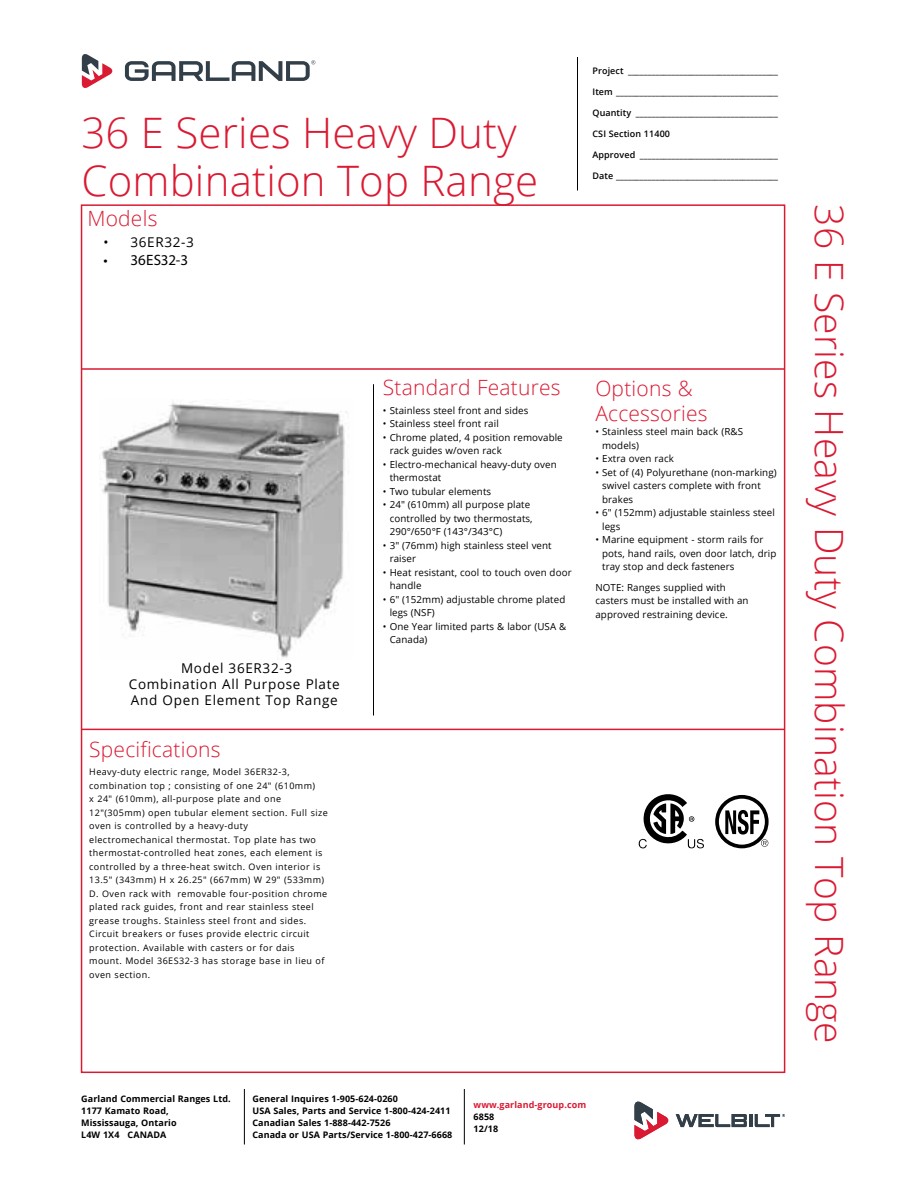
<style>
.page{position:relative;width:918px;height:1188px;background:#fff}
.page>*{position:absolute;margin:0;border:0;box-sizing:border-box;transform-origin:0 0}
.Header_-_Main{font:300 42px "Open Sans";letter-spacing:.005em;color:#da1a32}
.Side_Headers{font:300 39px "Open Sans";letter-spacing:.005em;color:#da1a32}
.Header_-_Specs{font:300 21px "Open Sans";letter-spacing:.01em;color:#da1a32}
.t1{font:15px "Myriad Pro";letter-spacing:.005em;color:#000}
.Model_Number{font:13.5px/16.2px "Open Sans";letter-spacing:.05em;color:#000}
.Standard_Features_w{font:9.75px/13.5px "Open Sans";letter-spacing:.01em;color:#000}
.Specifications{font:9px/13.5px "Open Sans";letter-spacing:.05em;color:#000}
.t2{font:600 9px "Open Sans";letter-spacing:.01em;color:#000}
.Bottom_Signoff{font:700 9px/12px "Open Sans";letter-spacing:.01em;color:#000}
.Bottom_Signoff-2{font:700 9px "Open Sans";letter-spacing:.01em;color:#da1a32}
</style>
<div class="page">
<hr style="left:577px;top:57px;width:1px;height:133px;background:#000">
<svg style="left:82px;top:54px;width:31px;height:34px"></svg>
<svg style="left:125px;top:60px;width:190px;height:21px"></svg>
<hr style="left:464px;top:1089px;width:1px;height:55px;background:#000">
<hr style="left:244px;top:1089px;width:1px;height:55px;background:#000">
<svg style="left:676px;top:1114px;width:109px;height:13px"></svg>
<svg style="left:634px;top:1102px;width:35px;height:37px"></svg>
<hr style="left:373px;top:384px;width:1px;height:331px;background:#000">
<hr style="left:81px;top:368px;width:703px;height:2px;background:#da1a32">
<hr style="left:82px;top:729px;width:702px;height:1px;background:#da1a32">
<img style="left:99px;top:402px;width:248px;height:256px">
<svg style="left:639px;top:794px;width:65px;height:54px"></svg>
<div style="left:715px;top:795px;width:54px;height:53px;border:4px solid #000;border-radius:50%"></div>
<svg style="left:725px;top:810px;width:43px;height:37px"></svg>
<p class="t2" style="left:592px;top:64px;width:187px">Project ______________________________________</p>
<p class="t2" style="left:592px;top:85px;width:187px">Item _________________________________________</p>
<p class="t2" style="left:592px;top:106px;width:187px">Quantity ____________________________________</p>
<p class="t2" style="left:592px;top:127px;width:79px">CSI Section 11400</p>
<p class="t2" style="left:592px;top:148px;width:187px">Approved ___________________________________</p>
<p class="t2" style="left:592px;top:169px;width:187px">Date _________________________________________</p>
<p class="Header_-_Main" style="left:81px;top:104px;width:437px">36 E Series Heavy Duty</p>
<p class="Header_-_Main" style="left:81px;top:152px;width:458px">Combination Top Range</p>
<p class="Header_-_Specs" style="left:87px;top:204px;width:72px">Models</p>
<p class="Side_Headers" style="left:856px;top:204px;width:841px;rotate:90deg">36 E Series Heavy Duty Combination Top Range</p>
<p class="Model_Number" style="left:104px;top:234px;width:92px">• 36ER32-3</p>
<p class="t1" style="left:104px;top:251px;width:86px">• 36ES32-3</p>
<p class="Header_-_Specs" style="left:383px;top:373px;width:179px">Standard Features</p>
<p class="Standard_Features_w" style="left:383px;top:403px;width:147px">• Stainless steel front and sides</p>
<p class="Standard_Features_w" style="left:383px;top:417px;width:117px">• Stainless steel front rail</p>
<p class="Standard_Features_w" style="left:390px;top:430px;width:175px;text-indent:-7px">• Chrome plated, 4 position removable rack guides w/oven rack</p>
<p class="Standard_Features_w" style="left:390px;top:457px;width:169px;text-indent:-7px">• Electro‑mechanical heavy‑duty oven thermostat</p>
<p class="Standard_Features_w" style="left:383px;top:484px;width:110px">• Two tubular elements</p>
<p class="Standard_Features_w" style="left:390px;top:498px;width:145px;text-indent:-7px">• 24" (610mm) all purpose plate controlled by two thermostats,<br>290°/650°F (143°/343°C)</p>
<p class="Standard_Features_w" style="left:390px;top:538px;width:164px;text-indent:-7px">• 3" (76mm) high stainless steel vent raiser</p>
<p class="Standard_Features_w" style="left:390px;top:565px;width:183px;text-indent:-7px">• Heat resistant, cool to touch oven door handle</p>
<p class="Standard_Features_w" style="left:390px;top:592px;width:177px;text-indent:-7px">• 6" (152mm) adjustable chrome plated legs (NSF)</p>
<p class="Standard_Features_w" style="left:390px;top:619px;width:178px;text-indent:-7px">• One Year limited parts &amp; labor (USA &amp;<br>Canada)</p>
<p class="Header_-_Specs" style="left:595px;top:374px;width:99px">Options &amp;</p>
<p class="Header_-_Specs" style="left:595px;top:399px;width:114px">Accessories</p>
<p class="Standard_Features_w" style="left:602px;top:425px;width:142px;text-indent:-7px">• Stainless steel main back (R&amp;S models)</p>
<p class="Standard_Features_w" style="left:595px;top:452px;width:80px">• Extra oven rack</p>
<p class="Standard_Features_w" style="left:602px;top:465px;width:176px;text-indent:-7px">• Set of (4) Polyurethane (non-marking) swivel casters complete with front brakes</p>
<p class="Standard_Features_w" style="left:602px;top:506px;width:174px;text-indent:-7px">• 6" (152mm) adjustable stainless steel legs</p>
<p class="Standard_Features_w" style="left:602px;top:533px;width:176px;text-indent:-7px">• Marine equipment - storm rails for pots, hand rails, oven door latch, drip tray stop and deck fasteners</p>
<p class="Standard_Features_w" style="left:595px;top:580px;width:155px">NOTE: Ranges supplied with casters must be installed with an approved restraining device.</p>
<p class="Model_Number" style="left:181px;top:659px;width:113px">Model 36ER32-3</p>
<p class="Model_Number" style="left:129px;top:676px;width:212px">Combination All Purpose Plate<br>And Open Element Top Range</p>
<p class="Header_-_Specs" style="left:89px;top:735px;width:133px">Specifications</p>
<p class="Specifications" style="left:89px;top:765px;width:240px">Heavy‑duty electric range, Model 36ER32‑3, combination top ; consisting of one 24" (610mm)<br>x 24" (610mm), all-purpose plate and one 12"(305mm) open tubular element section. Full size oven is controlled by a heavy‑duty electromechanical thermostat. Top plate has two thermostat-controlled heat zones, each element is controlled by a three-heat switch. Oven interior is 13.5" (343mm) H x 26.25" (667mm) W 29" (533mm)<br>D. Oven rack with removable four-position chrome plated rack guides, front and rear stainless steel grease troughs. Stainless steel front and sides.<br>Circuit breakers or fuses provide electric circuit protection. Available with casters or for dais mount. Model 36ES32-3 has storage base in lieu of oven section.</p>
<p class="Bottom_Signoff" style="left:81px;top:1092px;width:151px">Garland Commercial Ranges Ltd.</p>
<p class="Bottom_Signoff" style="left:81px;top:1104px;width:97px">1177 Kamato Road,<br>Mississauga, Ontario<br>L4W 1X4 CANADA</p>
<p class="Bottom_Signoff" style="left:252px;top:1092px;width:147px">General Inquires 1-905-624-0260</p>
<p class="Bottom_Signoff" style="left:252px;top:1104px;width:201px">USA Sales, Parts and Service 1-800-424-2411<br>Canadian Sales 1-888-442-7526<br>Canada or USA Parts/Service 1-800-427-6668</p>
<p class="Bottom_Signoff-2" style="left:474px;top:1099px;width:114px">www.garland-group.com</p>
<p class="Bottom_Signoff" style="left:474px;top:1111px;width:22px">6858</p>
<p class="Bottom_Signoff" style="left:474px;top:1123px;width:26px">12/18</p>
</div>
